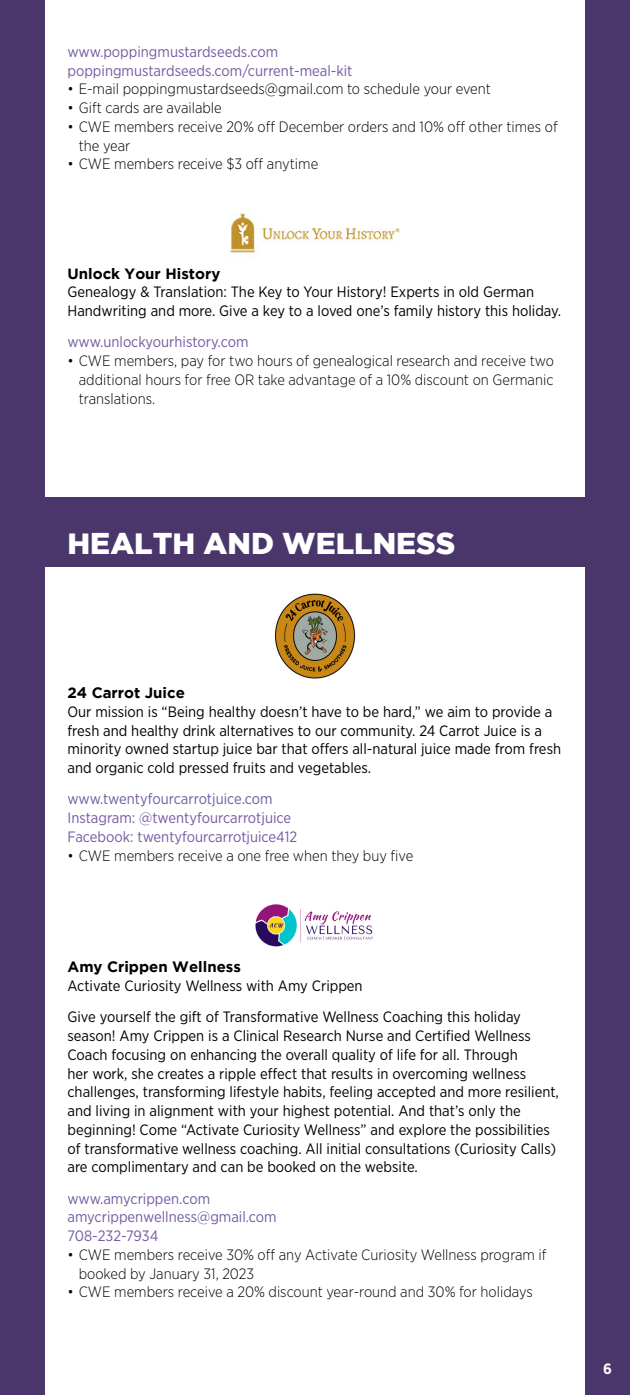
<style>
.page{position:relative;width:630px;height:1395px;background:#fff}
.page>*{position:absolute;margin:0;border:0;box-sizing:border-box;transform-origin:0 0}
.t1{font:900 30px "Gotham";color:#fff}
.t2{font:15px/18.8px "Gotham Narrow";color:#000}
.t3{font:300 15px/18.8px "Gotham Narrow";color:#000}
.t4{font:15px/18.8px "Gotham Narrow";color:#755ba2}
.t5{font:700 15px "Gotham";color:#000}
.t6{font:700 15px "Gotham Narrow";color:#fff}
</style>
<div class="page">
<div style="left:0;top:0;width:45px;height:1395px;background:#4b366b"></div>
<div style="left:585px;top:0;width:45px;height:1395px;background:#4b366b"></div>
<div style="left:39px;top:497px;width:552px;height:70px;background:#4b366b"></div>
<img style="left:230px;top:213px;width:170px;height:40px">
<img style="left:274px;top:593px;width:82px;height:86px">
<img style="left:255px;top:904px;width:118px;height:43px">
<p class="t4" style="left:68px;top:42px;width:287px">www.poppingmustardseeds.com poppingmustardseeds.com/current-meal-kit</p>
<p class="t3" style="left:68px;top:79px;width:425px">• E-mail poppingmustardseeds@gmail.com to schedule your event</p>
<p class="t3" style="left:68px;top:98px;width:156px">• Gift cards are available</p>
<p class="t3" style="left:79px;top:117px;width:480px;text-indent:-11px">• CWE members receive 20% off December orders and 10% off other times of the year</p>
<p class="t3" style="left:68px;top:154px;width:252px">• CWE members receive $3 off anytime</p>
<p class="t5" style="left:68px;top:265px;width:154px">Unlock Your History</p>
<p class="t2" style="left:68px;top:282px;width:495px">Genealogy &amp; Translation: The Key to Your History! Experts in old German<br>Handwriting and more. Give a key to a loved one’s family history this holiday.</p>
<p class="t4" style="left:68px;top:332px;width:183px">www.unlockyourhistory.com</p>
<p class="t3" style="left:79px;top:351px;width:477px;text-align:justify;text-indent:-11px">• CWE members, pay for two hours of genealogical research and receive two additional hours for free OR take advantage of a 10% discount on Germanic translations.</p>
<h1 class="t1" style="left:68px;top:526px;width:389px">HEALTH AND WELLNESS</h1>
<p class="t5" style="left:68px;top:684px;width:119px">24 Carrot Juice</p>
<p class="t2" style="left:68px;top:702px;width:495px">Our mission is “Being healthy doesn’t have to be hard,” we aim to provide a fresh and healthy drink alternatives to our community. 24 Carrot Juice is a minority owned startup juice bar that offers all-natural juice made from fresh and organic cold pressed fruits and vegetables.</p>
<p class="t4" style="left:68px;top:789px;width:231px">www.twentyfourcarrotjuice.com<br>Instagram: @twentyfourcarrotjuice<br>Facebook: twentyfourcarrotjuice412</p>
<p class="t3" style="left:68px;top:846px;width:347px">• CWE members receive a one free when they buy five</p>
<p class="t5" style="left:68px;top:958px;width:175px">Amy Crippen Wellness</p>
<p class="t2" style="left:68px;top:970px;width:455px;line-height:31.2px">Activate Curiosity Wellness with Amy Crippen<br>Give yourself the gift of Transformative Wellness Coaching this holiday</p>
<p class="t2" style="left:68px;top:1026px;width:493px">season! Amy Crippen is a Clinical Research Nurse and Certified Wellness Coach focusing on enhancing the overall quality of life for all. Through<br>her work, she creates a ripple effect that results in overcoming wellness challenges, transforming lifestyle habits, feeling accepted and more resilient, and living in alignment with your highest potential. And that’s only the beginning! Come “Activate Curiosity Wellness” and explore the possibilities of transformative wellness coaching. All initial consultations (Curiosity Calls) are complimentary and can be booked on the website.</p>
<p class="t4" style="left:68px;top:1189px;width:211px">www.amycrippen.com amycrippenwellness@gmail.com<br>708-232-7934</p>
<p class="t3" style="left:79px;top:1245px;width:469px;text-indent:-11px">• CWE members receive 30% off any Activate Curiosity Wellness program if booked by January 31, 2023</p>
<p class="t3" style="left:68px;top:1282px;width:467px">• CWE members receive a 20% discount year-round and 30% for holidays</p>
<p class="t6" style="left:603px;top:1359px;width:10px">6</p>
</div>
